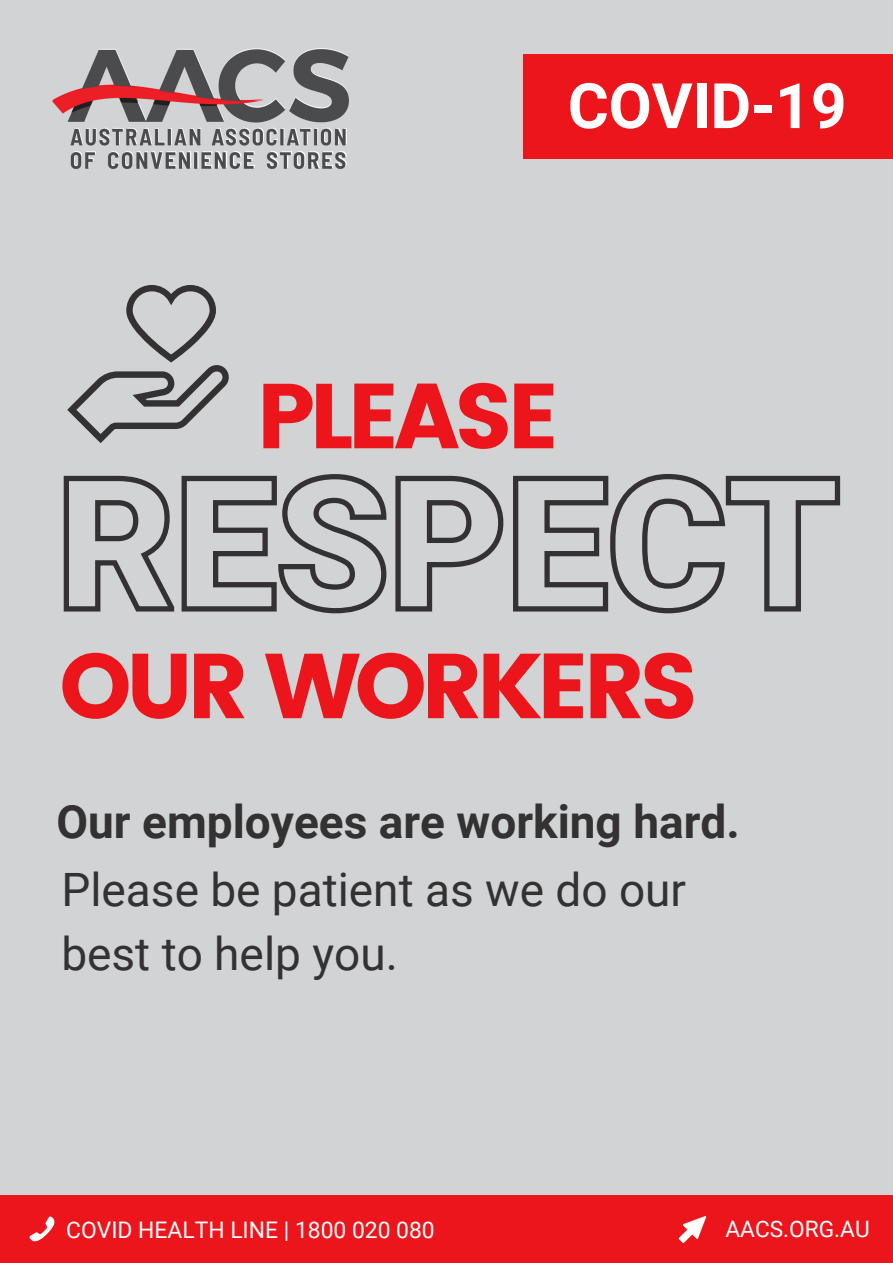
<style>
.page{position:relative;width:893px;height:1263px;background:#d1d3d4}
.page>*{position:absolute;margin:0;border:0;box-sizing:border-box;transform-origin:0 0}
.t1{font:91.88px "Poppins";letter-spacing:-.065em;color:#ec151c}
.t2{font:700 62.7px "Roboto";letter-spacing:-.005em;color:#fff}
.t3{font:45.97px/64.1px "Roboto";color:#333132}
.t4{font:700 45.97px "Roboto";color:#333132}
.t5{font:22.88px "Roboto";color:#fff}
.t6{font:22.65px "Roboto";color:#fff}
</style>
<div class="page">
<div style="left:523px;top:55px;width:370px;height:104px;background:#ec151c"></div>
<div style="left:0;top:1196px;width:893px;height:67px;background:#ec151c"></div>
<svg style="left:679px;top:1216px;width:27px;height:27px"></svg>
<svg style="left:29px;top:1216px;width:26px;height:26px"></svg>
<svg style="left:63px;top:474px;width:778px;height:140px"></svg>
<svg style="left:67px;top:285px;width:162px;height:158px"></svg>
<img style="left:52px;top:49px;width:297px;height:119px">
<h2 class="t2" style="left:568px;top:70px;width:280px">COVID-19</h2>
<h1 class="t1" style="left:256px;top:363px;width:305px">PLEASE</h1>
<h1 class="t1" style="left:59px;top:633px;width:641px">OUR WORKERS</h1>
<p class="t4" style="left:56px;top:795px;width:685px">Our employees are working hard.</p>
<p class="t3" style="left:61px;top:858px;width:626px">Please be patient as we do our best to help you.</p>
<p class="t5" style="left:66px;top:1216px;width:370px">COVID HEALTH LINE | 1800 020 080</p>
<p class="t6" style="left:725px;top:1216px;width:146px">AACS.ORG.AU</p>
</div>
